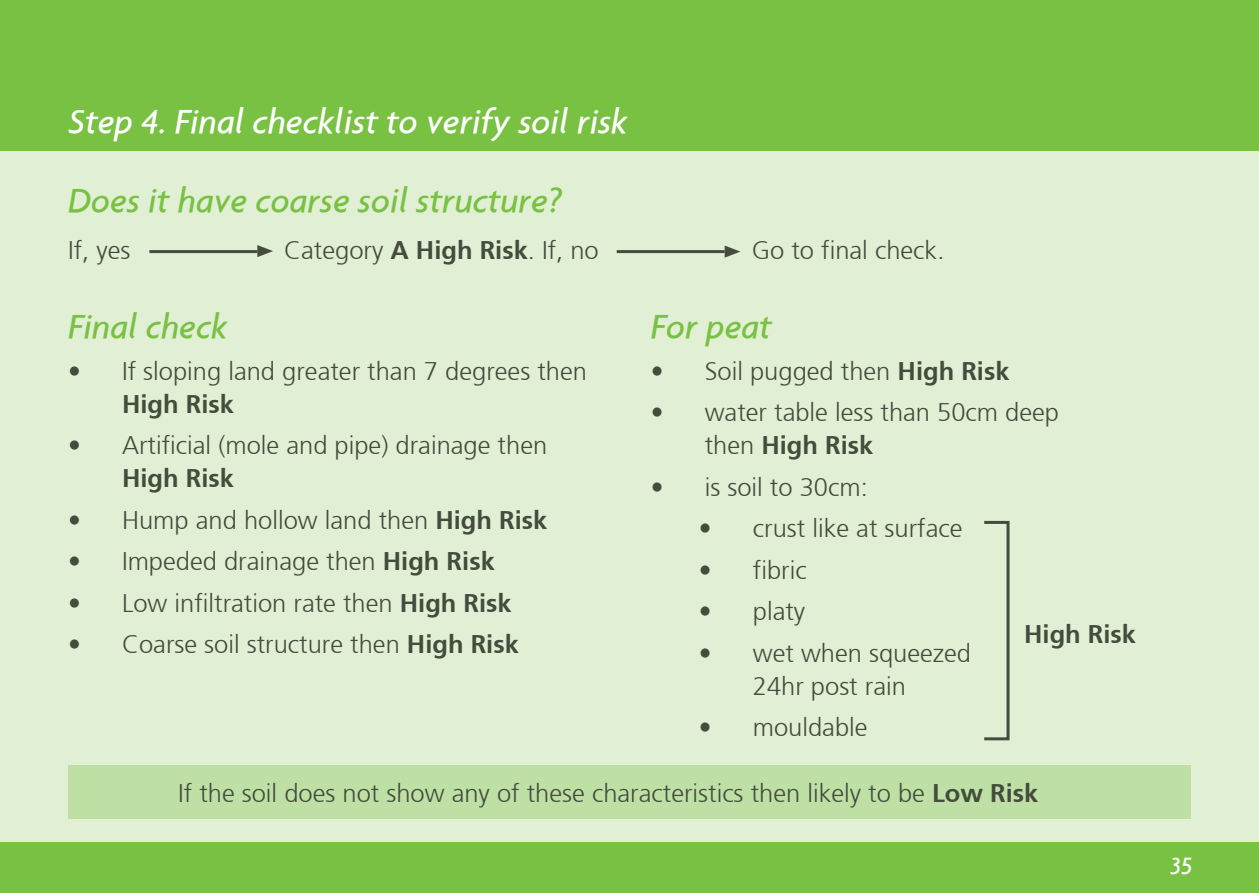
<style>
.page{position:relative;width:1259px;height:893px;background:#e1efd4}
.page>*{position:absolute;margin:0;border:0;box-sizing:border-box;transform-origin:0 0}
.Green_title{font:italic 500 36px "Agenda";color:#79c142}
.White_Title{font:italic 500 36px "Agenda";color:#fff}
.body{font:300 25.5px/33px "Frutiger";color:#434c3d}
.body-2{font:700 25.5px "Frutiger";color:#434c3d}
.t1{font:italic 500 25.5px "Agenda";color:#fff}
.s1{font-weight:700}
</style>
<div class="page">
<div style="left:0;top:842px;width:1259px;height:51px;background:#79c142"></div>
<hr style="left:149px;top:250px;width:108px;height:3px;background:#434c3d">
<svg style="left:257px;top:245px;width:16px;height:12px"></svg>
<hr style="left:617px;top:250px;width:107px;height:3px;background:#434c3d">
<svg style="left:724px;top:246px;width:16px;height:12px"></svg>
<div style="left:982px;top:521px;width:27px;height:219px;border:3px solid #434c3d"></div>
<div style="left:0;top:0;width:1259px;height:151px;background:#79c142"></div>
<div style="left:68px;top:765px;width:1123px;height:54px;background:#bfe0a5"></div>
<p class="White_Title" style="left:68px;top:100px;width:561px">Step 4. Final checklist to verify soil risk</p>
<p class="Green_title" style="left:68px;top:179px;width:495px">Does it have coarse soil structure?</p>
<p class="body" style="left:68px;top:234px;width:64px">If, yes</p>
<p class="body" style="left:284px;top:234px;width:316px">Category <span class="s1">A High Risk</span>. If, no</p>
<p class="body" style="left:751px;top:234px;width:194px">Go to final check.</p>
<p class="Green_title" style="left:68px;top:305px;width:161px">Final check</p>
<p class="body" style="left:122px;top:355px;width:466px;text-indent:-54px">• If sloping land greater than 7 degrees then<br><span class="s1">High Risk</span></p>
<p class="body" style="left:122px;top:429px;width:427px;text-indent:-54px">• Artificial (mole and pipe) drainage then<br><span class="s1">High Risk</span></p>
<p class="body" style="left:68px;top:504px;width:481px">• Hump and hollow land then <span class="s1">High Risk</span></p>
<p class="body" style="left:68px;top:545px;width:428px">• Impeded drainage then <span class="s1">High Risk</span></p>
<p class="body" style="left:68px;top:587px;width:445px">• Low infiltration rate then <span class="s1">High Risk</span></p>
<p class="body" style="left:68px;top:628px;width:452px">• Coarse soil structure then <span class="s1">High Risk</span></p>
<p class="Green_title" style="left:651px;top:305px;width:123px">For peat</p>
<p class="body" style="left:651px;top:355px;width:360px">• Soil pugged then <span class="s1">High Risk</span></p>
<p class="body" style="left:705px;top:396px;width:356px;text-indent:-54px">• water table less than 50cm deep then <span class="s1">High Risk</span></p>
<p class="body" style="left:651px;top:471px;width:218px">• is soil to 30cm:</p>
<p class="body" style="left:699px;top:512px;width:265px">• crust like at surface</p>
<p class="body" style="left:699px;top:554px;width:109px">• fibric</p>
<p class="body" style="left:699px;top:595px;width:108px">• platy</p>
<p class="body" style="left:699px;top:637px;width:274px;text-align:center">• wet when squeezed<br>24hr post rain</p>
<p class="body" style="left:699px;top:711px;width:170px">• mouldable</p>
<p class="body-2" style="left:1024px;top:619px;width:113px">High Risk</p>
<p class="body" style="left:178px;top:777px;width:862px">If the soil does not show any of these characteristics then likely to be <span class="s1">Low Risk</span></p>
<p class="t1" style="left:1170px;top:850px;width:24px">35</p>
</div>
